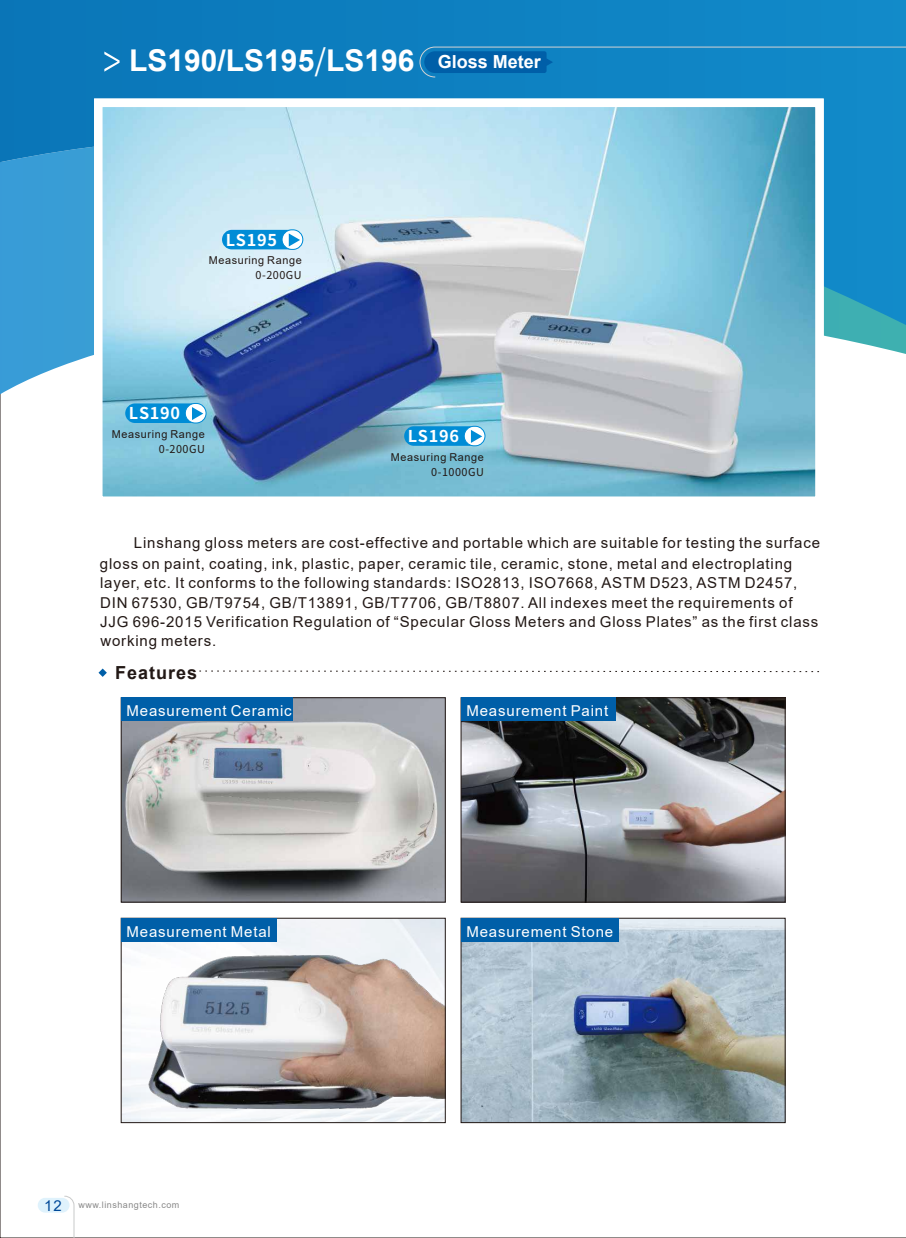
<style>
.page{position:relative;width:906px;height:1238px;background:#fff}
.page>*{position:absolute;margin:0;border:0;box-sizing:border-box;transform-origin:0 0}
.t1{font:700 30px "Arial";color:#fff}
.t2{font:700 18px "Arial";letter-spacing:.055em;color:#221815}
.t3{font:700 16.35px "Source Han Sans CN";letter-spacing:.045em;color:#fff}
.t4{font:15px/19.2px "Arial";letter-spacing:.055em;color:#221815}
.t5{font:15px "Arial";letter-spacing:.055em;color:#fff}
.t6{font:10.8px "Arial";letter-spacing:.055em;color:#221815}
.t7{font:10.8px "Source Han Sans CN";letter-spacing:.045em;color:#221815}
.t8{font:9px "Arial";letter-spacing:.055em;color:#898989}
.s1{font-family:"Source Han Sans CN";font-weight:400}
.s2{font-size:18px}
.s3{font-size:15px;color:#004898}
</style>
<div class="page">
<img style="left:0;top:0;width:906px;height:1238px">
<h1 class="t1" style="left:129px;top:40px;width:413px">LS190/LS195<span class="s1">/</span>LS196 <span class="s2">Gloss Meter</span></h1>
<p class="t3" style="left:226px;top:231px;width:53px">LS195</p>
<p class="t6" style="left:209px;top:253px;width:94px">Measuring Range</p>
<p class="t7" style="left:256px;top:270px;width:48px">0-200GU</p>
<p class="t3" style="left:129px;top:405px;width:53px">LS190</p>
<p class="t6" style="left:112px;top:427px;width:94px">Measuring Range</p>
<p class="t7" style="left:159px;top:443px;width:48px">0-200GU</p>
<p class="t3" style="left:408px;top:428px;width:53px">LS196</p>
<p class="t6" style="left:391px;top:449px;width:94px">Measuring Range</p>
<p class="t7" style="left:431px;top:466px;width:54px">0-1000GU</p>
<p class="t4" style="left:100px;top:532px;width:722px;line-height:21.1px;text-indent:34px">Linshang gloss meters are cost-effective and portable which are suitable for testing the surface gloss on paint, coating, ink, plastic, paper, ceramic tile, ceramic, stone, metal and electroplating</p>
<p class="t4" style="left:100px;top:573px;width:720px">layer, etc. It conforms to the following standards: ISO2813, ISO7668, ASTM D523, ASTM D2457, DIN 67530, GB/T9754, GB/T13891, GB/T7706, GB/T8807. All indexes meet the requirements of JJG 696-2015 Verification Regulation of “Specular Gloss Meters and Gloss Plates” as the first class working meters.</p>
<p class="t2" style="left:115px;top:659px;width:84px">Features</p>
<p class="t5" style="left:127px;top:700px;width:167px">Measurement Ceramic</p>
<p class="t5" style="left:127px;top:921px;width:146px">Measurement Metal</p>
<p class="t8" style="left:44px;top:1198px;width:137px"><span class="s3">12</span> www.linshangtech.com</p>
<p class="t5" style="left:466px;top:700px;width:143px">Measurement Paint</p>
<p class="t5" style="left:466px;top:921px;width:148px">Measurement Stone</p>
</div>
